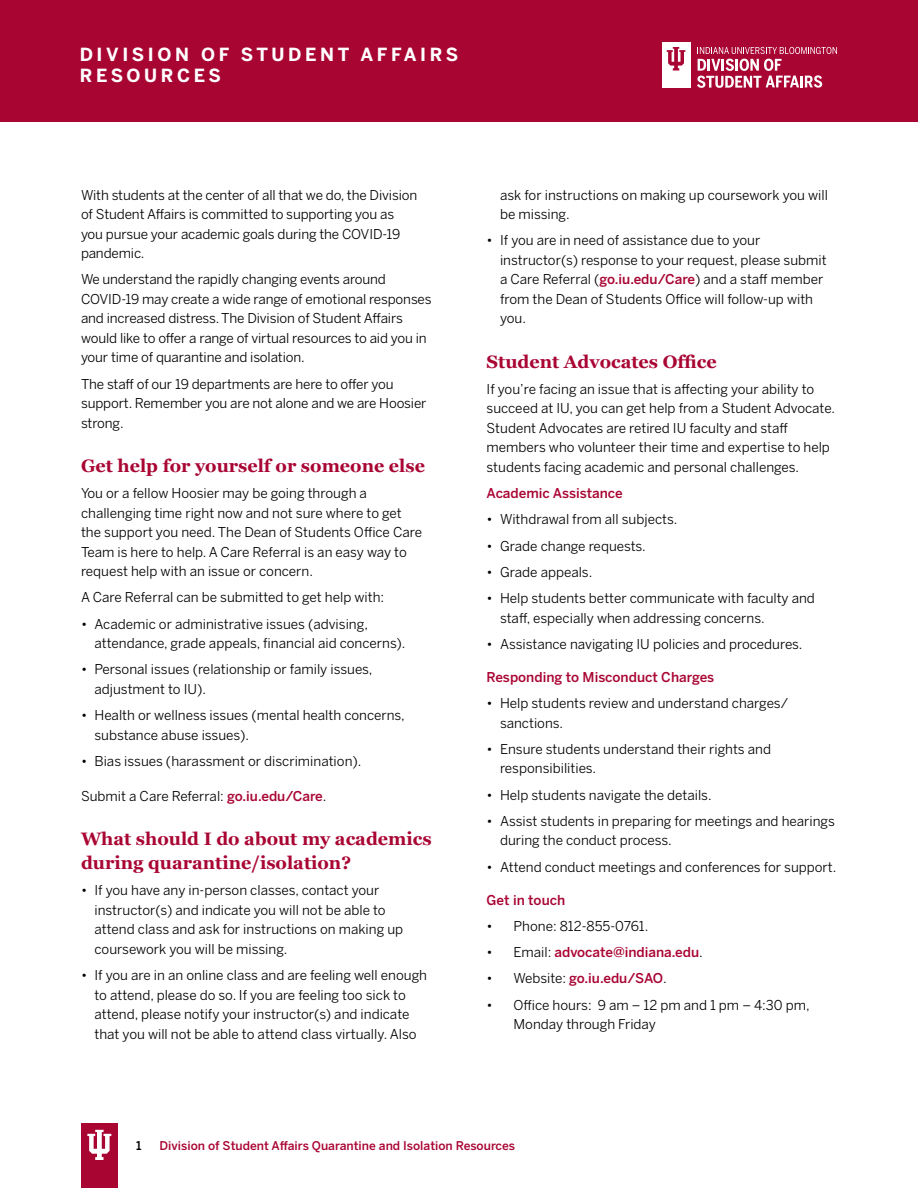
<style>
.page{position:relative;width:918px;height:1188px;background:#fff}
.page>*{position:absolute;margin:0;border:0;box-sizing:border-box;transform-origin:0 0}
.Main_body_text{font:700 18px/24px "Georgia";color:#a90533}
.t1{font:700 18px "Benton Sans";letter-spacing:.2em;color:#fff}
.Main_body_text-2{font:13.5px/19.5px "Benton Sans";color:#000}
.t2{font:500 13.5px "Benton Sans";color:#a90533}
.t3{font:500 12px "Benton Sans";color:#a90533}
.t4{font:500 12px "Benton Sans";color:#000}
.s1{font-weight:500;color:#a90533}
.s2{font-weight:400;color:#000}
</style>
<div class="page">
<div style="left:0;top:0;width:918px;height:122px;background:#a90533"></div>
<div style="left:81px;top:1124px;width:37px;height:64px;background:#a90533"></div>
<svg style="left:87px;top:1130px;width:24px;height:30px"></svg>
<div style="left:662px;top:42px;width:28px;height:45px;background:#fff"></div>
<svg style="left:667px;top:47px;width:18px;height:24px"></svg>
<svg style="left:697px;top:47px;width:140px;height:41px"></svg>
<p class="t1" style="left:80px;top:43px;width:380px">DIVISION OF STUDENT AFFAIRS</p>
<p class="t1" style="left:80px;top:64px;width:143px">RESOURCES</p>
<p class="Main_body_text-2" style="left:81px;top:185px;width:338px">With students at the center of all that we do, the Division of Student Affairs is committed to supporting you as you pursue your academic goals during the COVID-19 pandemic.</p>
<p class="Main_body_text-2" style="left:81px;top:270px;width:352px">We understand the rapidly changing events around COVID-19 may create a wide range of emotional responses and increased distress. The Division of Student Affairs would like to offer a range of virtual resources to aid you in your time of quarantine and isolation.</p>
<p class="Main_body_text-2" style="left:81px;top:374px;width:347px">The staff of our 19 departments are here to offer you support. Remember you are not alone and we are Hoosier strong.</p>
<p class="Main_body_text" style="left:81px;top:453px;width:346px">Get help for yourself or someone else</p>
<p class="Main_body_text-2" style="left:81px;top:483px;width:343px">You or a fellow Hoosier may be going through a challenging time right now and not sure where to get the support you need. The Dean of Students Office Care Team is here to help. A Care Referral is an easy way to request help with an issue or concern.</p>
<p class="Main_body_text-2" style="left:81px;top:588px;width:305px">A Care Referral can be submitted to get help with:</p>
<p class="Main_body_text-2" style="left:94px;top:614px;width:313px;text-indent:-14px">• Academic or administrative issues (advising, attendance, grade appeals, financial aid concerns).</p>
<p class="Main_body_text-2" style="left:94px;top:660px;width:280px;text-indent:-14px">• Personal issues (relationship or family issues, adjustment to IU).</p>
<p class="Main_body_text-2" style="left:94px;top:705px;width:312px;text-indent:-14px">• Health or wellness issues (mental health concerns, substance abuse issues).</p>
<p class="Main_body_text-2" style="left:81px;top:751px;width:282px">• Bias issues (harassment or discrimination).</p>
<p class="Main_body_text-2" style="left:81px;top:786px;width:247px">Submit a Care Referral: <span class="s1">go.iu.edu/Care</span>.</p>
<p class="Main_body_text" style="left:81px;top:826px;width:352px">What should I do about my academics during quarantine/isolation?</p>
<p class="Main_body_text-2" style="left:94px;top:881px;width:310px;text-indent:-14px">• If you have any in-person classes, contact your instructor(s) and indicate you will not be able to attend class and ask for instructions on making up coursework you will be missing.</p>
<p class="Main_body_text-2" style="left:81px;top:966px;width:348px;text-align:center">• If you are in an online class and are feeling well enough to attend, please do so. If you are feeling too sick to attend, please notify your instructor(s) and indicate<br>that you will not be able to attend class virtually. Also</p>
<p class="Main_body_text-2" style="left:500px;top:185px;width:329px">ask for instructions on making up coursework you will be missing.</p>
<p class="Main_body_text-2" style="left:500px;top:231px;width:328px;text-indent:-14px">• If you are in need of assistance due to your instructor(s) response to your request, please submit a Care Referral (<span class="s1">go.iu.edu/Care</span>) and a staff member from the Dean of Students Office will follow-up with you.</p>
<p class="Main_body_text" style="left:487px;top:348px;width:232px">Student Advocates Office</p>
<p class="Main_body_text-2" style="left:487px;top:379px;width:350px">If you’re facing an issue that is affecting your ability to succeed at IU, you can get help from a Student Advocate.<br>Student Advocates are retired IU faculty and staff members who volunteer their time and expertise to help students facing academic and personal challenges.</p>
<p class="t2" style="left:487px;top:485px;width:138px">Academic Assistance</p>
<p class="Main_body_text-2" style="left:487px;top:510px;width:192px">• Withdrawal from all subjects.</p>
<p class="Main_body_text-2" style="left:487px;top:536px;width:161px">• Grade change requests.</p>
<p class="Main_body_text-2" style="left:487px;top:562px;width:107px">• Grade appeals.</p>
<p class="Main_body_text-2" style="left:500px;top:588px;width:316px;text-indent:-14px">• Help students better communicate with faculty and staff, especially when addressing concerns.</p>
<p class="Main_body_text-2" style="left:487px;top:634px;width:318px">• Assistance navigating IU policies and procedures.</p>
<p class="t2" style="left:487px;top:669px;width:229px">Responding to Misconduct Charges</p>
<p class="Main_body_text-2" style="left:500px;top:693px;width:290px;text-indent:-14px">• Help students review and understand charges/ sanctions.</p>
<p class="Main_body_text-2" style="left:500px;top:739px;width:273px;text-indent:-14px">• Ensure students understand their rights and responsibilities.</p>
<p class="Main_body_text-2" style="left:487px;top:785px;width:227px">• Help students navigate the details.</p>
<p class="Main_body_text-2" style="left:500px;top:811px;width:336px;text-indent:-14px">• Assist students in preparing for meetings and hearings during the conduct process.</p>
<p class="Main_body_text-2" style="left:487px;top:857px;width:352px">• Attend conduct meetings and conferences for support.</p>
<p class="t2" style="left:487px;top:891px;width:80px">Get in touch</p>
<p class="Main_body_text-2" style="left:487px;top:916px;width:163px">• Phone: 812-855-0761.</p>
<p class="t2" style="left:487px;top:944px;width:218px"><span class="s2">• Email:</span> advocate@indiana.edu<span class="s2">.</span></p>
<p class="t2" style="left:487px;top:970px;width:182px"><span class="s2">• Website:</span> go.iu.edu/SAO<span class="s2">.</span></p>
<p class="Main_body_text-2" style="left:514px;top:995px;width:298px;text-indent:-27px">• Office hours: 9 am – 12 pm and 1 pm – 4:30 pm,<br>Monday through Friday</p>
<p class="t4" style="left:136px;top:1138px;width:7px">1</p>
<p class="t3" style="left:160px;top:1138px;width:357px">Division of Student Affairs Quarantine and Isolation Resources</p>
</div>
